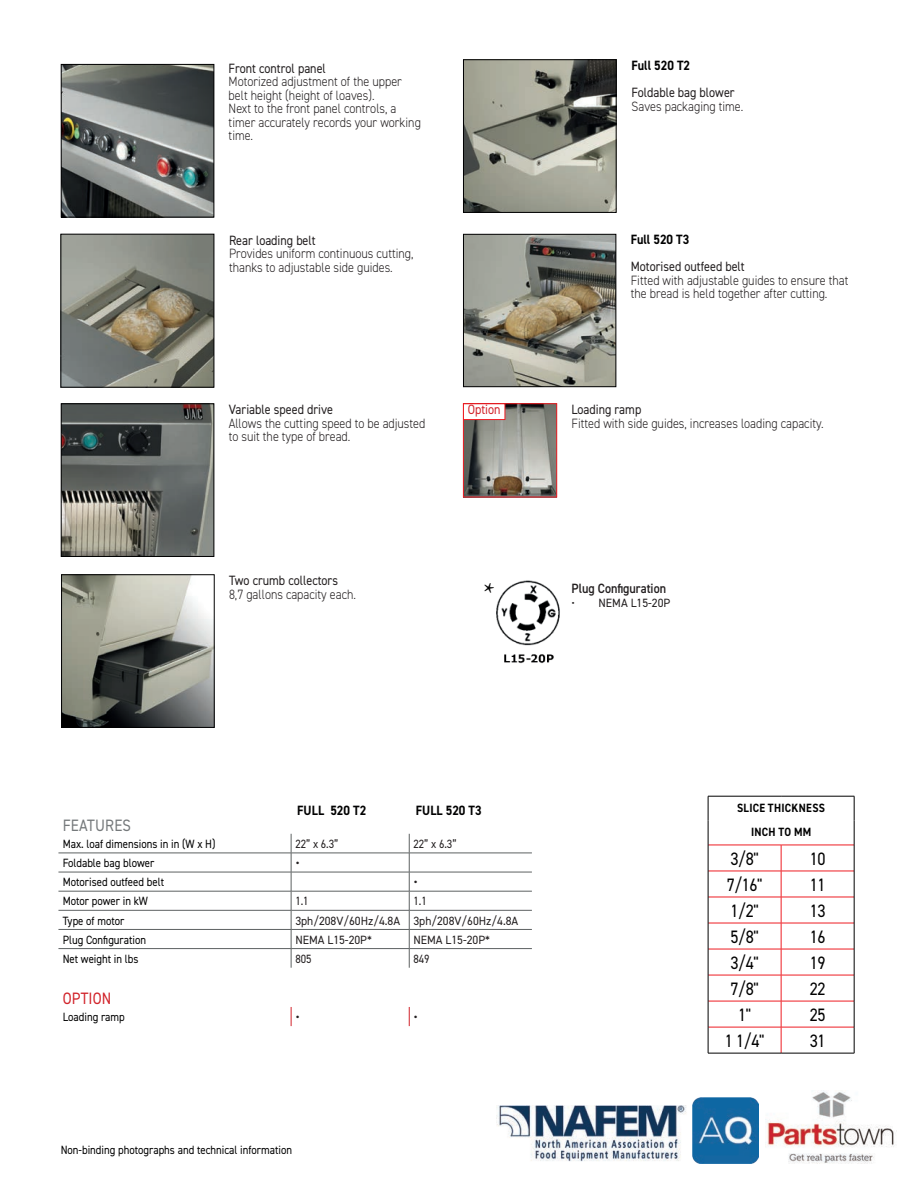
<style>
.page{position:relative;width:918px;height:1188px;background:#fff}
.page>*{position:absolute;margin:0;border:0;box-sizing:border-box;transform-origin:0 0}
.t1{font:28.5px "Minion Pro";color:#000001}
.t2{font:18px "DIN2014";letter-spacing:-.025em;color:#000001;scale:.9 1}
.t3{font:16.5px "DIN2014";letter-spacing:.01em;color:#75797b;scale:.9 1}
.t4{font:16.5px "DIN2014";letter-spacing:.01em;color:#d1232a;scale:.9 1}
.t5{font:15px "DIN2014";color:#231f20}
.t6{font:300 13.5px/13.5px "DIN2014";color:#231f20;scale:.9 1}
.t7{font:13.5px "DIN2014";color:#231f20;scale:.9 1}
.t8{font:700 13.5px "DIN2014";color:#000001;scale:.9 1}
.t9{font:600 13.5px "DIN2014";color:#231f20;scale:.9 1}
.t10{font:13.5px "DIN2014";color:#d1232a;scale:.9 1}
.t11{font:12px "DIN2014";color:#000001;scale:.9 1}
.t12{font:12px "DIN2014";color:#231f20}
.t13{font:12px "DIN2014";color:#231f20;scale:.9 1}
.t14{font:700 12px/24.3px "DIN2014";letter-spacing:.025em;color:#000001;text-align:center;scale:.9 1}
</style>
<div class="page">
<svg style="left:58px;top:834px;width:233px;height:192px"></svg>
<hr style="left:58px;top:910px;width:233px;height:1px;background:#5d6162">
<hr style="left:58px;top:853px;width:233px;height:1px;background:#5d6162">
<hr style="left:58px;top:872px;width:233px;height:1px;background:#5d6162">
<hr style="left:58px;top:891px;width:233px;height:1px;background:#5d6162">
<hr style="left:58px;top:929px;width:233px;height:1px;background:#5d6162">
<hr style="left:58px;top:948px;width:233px;height:1px;background:#5d6162">
<svg style="left:291px;top:834px;width:241px;height:134px"></svg>
<svg style="left:291px;top:1007px;width:1px;height:19px"></svg>
<svg style="left:409px;top:1007px;width:1px;height:19px"></svg>
<svg style="left:61px;top:574px;width:154px;height:154px;background:#878981"></svg>
<svg style="left:463px;top:59px;width:154px;height:154px;background:#88897e"></svg>
<svg style="left:61px;top:64px;width:153px;height:153px;background:#6c716f"></svg>
<svg style="left:463px;top:234px;width:153px;height:153px;background:#8b8a7e"></svg>
<img style="left:63px;top:236px;width:149px;height:149px">
<div style="left:61px;top:234px;width:153px;height:153px;border:1px solid #000001"></div>
<svg style="left:61px;top:403px;width:153px;height:154px;background:#656763"></svg>
<img style="left:465px;top:406px;width:90px;height:89px">
<div style="left:463px;top:404px;width:94px;height:93px;border:1px solid #ee1d23"></div>
<div style="left:463px;top:404px;width:42px;height:16px;background:#fff"></div>
<div style="left:463px;top:404px;width:42px;height:16px;border:1px solid #ee1d23"></div>
<img style="left:496px;top:580px;width:64px;height:84px">
<img style="left:693px;top:1098px;width:66px;height:66px">
<img style="left:496px;top:1105px;width:190px;height:57px">
<img style="left:767px;top:1090px;width:127px;height:74px">
<hr style="left:708px;top:845px;width:73px;height:1px;background:#ee1d23">
<hr style="left:781px;top:845px;width:73px;height:1px;background:#ee1d23">
<hr style="left:708px;top:871px;width:73px;height:1px;background:#ee1d23">
<hr style="left:781px;top:871px;width:73px;height:1px;background:#ee1d23">
<hr style="left:708px;top:897px;width:73px;height:1px;background:#ee1d23">
<hr style="left:781px;top:897px;width:73px;height:1px;background:#ee1d23">
<hr style="left:708px;top:923px;width:73px;height:1px;background:#ee1d23">
<hr style="left:781px;top:923px;width:73px;height:1px;background:#ee1d23">
<hr style="left:708px;top:949px;width:73px;height:1px;background:#ee1d23">
<hr style="left:781px;top:949px;width:73px;height:1px;background:#ee1d23">
<hr style="left:708px;top:975px;width:73px;height:1px;background:#ee1d23">
<hr style="left:781px;top:975px;width:73px;height:1px;background:#ee1d23">
<hr style="left:708px;top:1001px;width:73px;height:1px;background:#ee1d23">
<hr style="left:781px;top:1001px;width:73px;height:1px;background:#ee1d23">
<hr style="left:708px;top:1027px;width:73px;height:1px;background:#ee1d23">
<hr style="left:781px;top:1027px;width:73px;height:1px;background:#ee1d23">
<svg style="left:781px;top:845px;width:1px;height:208px"></svg>
<hr style="left:708px;top:796px;width:73px;height:1px;background:#000001">
<hr style="left:781px;top:796px;width:73px;height:1px;background:#000001">
<svg style="left:708px;top:796px;width:1px;height:257px"></svg>
<svg style="left:854px;top:796px;width:1px;height:257px"></svg>
<hr style="left:708px;top:1053px;width:73px;height:1px;background:#000001">
<hr style="left:781px;top:1053px;width:73px;height:1px;background:#000001">
<p class="t7" style="left:229px;top:60px;width:110px">Front control panel</p>
<p class="t6" style="left:229px;top:75px;width:215px">Motorized adjustment of the upper belt height (height of loaves).<br>Next to the front panel controls, a timer accurately records your working time.</p>
<p class="t8" style="left:632px;top:56px;width:66px">Full 520 T2</p>
<p class="t7" style="left:632px;top:84px;width:116px">Foldable bag blower</p>
<p class="t6" style="left:632px;top:99px;width:126px">Saves packaging time.</p>
<p class="t7" style="left:229px;top:232px;width:98px">Rear loading belt</p>
<p class="t6" style="left:229px;top:247px;width:207px">Provides uniform continuous cutting, thanks to adjustable side guides.</p>
<p class="t8" style="left:631px;top:231px;width:66px">Full 520 T3</p>
<p class="t7" style="left:631px;top:258px;width:128px">Motorised outfeed belt</p>
<p class="t6" style="left:631px;top:274px;width:243px">Fitted with adjustable guides to ensure that the bread is held together after cutting.</p>
<p class="t7" style="left:229px;top:401px;width:118px">Variable speed drive</p>
<p class="t6" style="left:229px;top:416px;width:220px">Allows the cutting speed to be adjusted to suit the type of bread.</p>
<p class="t10" style="left:468px;top:401px;width:38px">Option</p>
<p class="t7" style="left:572px;top:401px;width:79px">Loading ramp</p>
<p class="t6" style="left:572px;top:416px;width:282px">Fitted with side guides, increases loading capacity.</p>
<p class="t7" style="left:229px;top:572px;width:123px">Two crumb collectors</p>
<p class="t6" style="left:229px;top:588px;width:143px">8,7 gallons capacity each.</p>
<h1 class="t1" style="left:484px;top:574px;width:13px">*</h1>
<p class="t9" style="left:572px;top:579px;width:107px">Plug Configuration</p>
<p class="t12" style="left:572px;top:596px;width:100px">• NEMA L15-20P</p>
<p class="t8" style="left:297px;top:801px;width:78px">FULL 520 T2</p>
<p class="t8" style="left:416px;top:801px;width:75px">FULL 520 T3</p>
<p class="t3" style="left:63px;top:815px;width:77px">FEATURES</p>
<p class="t11" style="left:63px;top:836px;width:171px">Max. loaf dimensions in in (W x H)</p>
<p class="t13" style="left:295px;top:836px;width:49px">22” x 6.3”</p>
<p class="t13" style="left:414px;top:836px;width:49px">22” x 6.3”</p>
<p class="t11" style="left:63px;top:856px;width:103px">Foldable bag blower</p>
<p class="t5" style="left:295px;top:854px;width:6px">•</p>
<p class="t11" style="left:63px;top:875px;width:114px">Motorised outfeed belt</p>
<p class="t5" style="left:414px;top:873px;width:6px">•</p>
<p class="t11" style="left:63px;top:894px;width:96px">Motor power in kW</p>
<p class="t13" style="left:295px;top:894px;width:16px">1.1</p>
<p class="t13" style="left:414px;top:894px;width:16px">1.1</p>
<p class="t11" style="left:63px;top:913px;width:70px">Type of motor</p>
<p class="t12" style="left:295px;top:913px;width:224px">3ph/208V/60Hz/4.8A 3ph/208V/60Hz/4.8A</p>
<p class="t11" style="left:63px;top:932px;width:94px">Plug Configuration</p>
<p class="t12" style="left:295px;top:932px;width:78px">NEMA L15-20P*</p>
<p class="t12" style="left:414px;top:932px;width:78px">NEMA L15-20P*</p>
<p class="t11" style="left:63px;top:951px;width:86px">Net weight in lbs</p>
<p class="t13" style="left:295px;top:951px;width:20px">805</p>
<p class="t13" style="left:414px;top:951px;width:20px">849</p>
<p class="t4" style="left:63px;top:988px;width:55px">OPTION</p>
<p class="t11" style="left:63px;top:1010px;width:70px">Loading ramp</p>
<p class="t5" style="left:295px;top:1008px;width:6px">•</p>
<p class="t5" style="left:414px;top:1008px;width:6px">•</p>
<p class="t11" style="left:61px;top:1143px;width:259px">Non-binding photographs and technical information</p>
<p class="t14" style="left:737px;top:795px;width:99px">SLICE THICKNESS<br>INCH TO MM</p>
<h2 class="t2" style="left:731px;top:848px;width:33px">3/8"</h2>
<h2 class="t2" style="left:810px;top:848px;width:19px">10</h2>
<h2 class="t2" style="left:727px;top:874px;width:41px">7/16"</h2>
<h2 class="t2" style="left:810px;top:874px;width:19px">11</h2>
<h2 class="t2" style="left:731px;top:900px;width:33px">1/2"</h2>
<h2 class="t2" style="left:810px;top:900px;width:19px">13</h2>
<h2 class="t2" style="left:731px;top:926px;width:33px">5/8"</h2>
<h2 class="t2" style="left:810px;top:926px;width:19px">16</h2>
<h2 class="t2" style="left:731px;top:952px;width:33px">3/4"</h2>
<h2 class="t2" style="left:810px;top:952px;width:19px">19</h2>
<h2 class="t2" style="left:731px;top:978px;width:33px">7/8"</h2>
<h2 class="t2" style="left:810px;top:978px;width:19px">22</h2>
<h2 class="t2" style="left:738px;top:1004px;width:16px">1"</h2>
<h2 class="t2" style="left:810px;top:1004px;width:19px">25</h2>
<h2 class="t2" style="left:725px;top:1030px;width:45px">1 1/4"</h2>
<h2 class="t2" style="left:810px;top:1030px;width:19px">31</h2>
</div>
